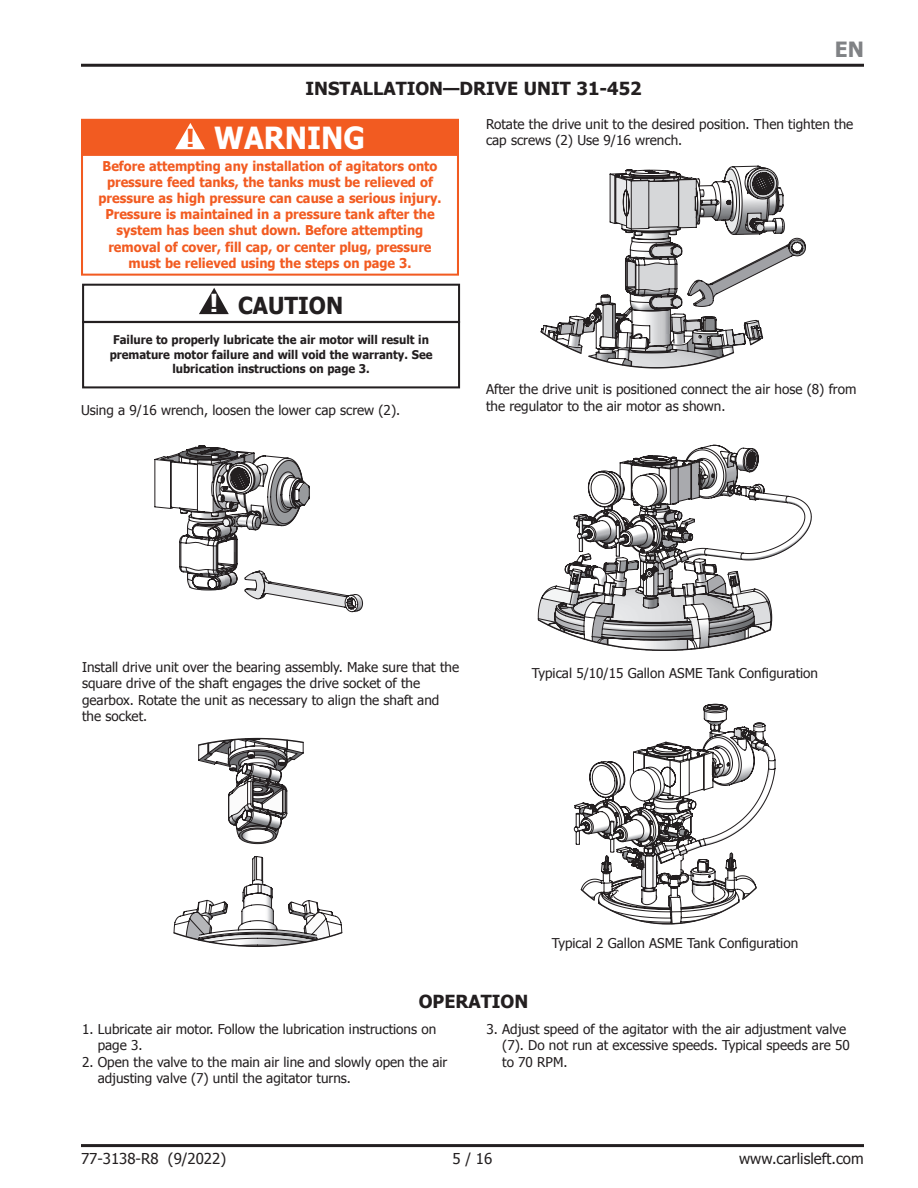
<style>
.page{position:relative;width:918px;height:1188px;background:#fff}
.page>*{position:absolute;margin:0;border:0;box-sizing:border-box;transform-origin:0 0}
.t1{font:700 30.45px "Tahoma";color:#fff;scale:.95 1}
.t2{font:700 23.4px "Tahoma";color:#231f20;scale:.95 1}
.t3{font:700 21px "Tahoma";color:#808285}
.t4{font:700 18px "Tahoma";color:#231f20}
.t5{font:15px "Tahoma";color:#231f20}
.t6{font:13.5px/16.2px "Tahoma";color:#231f20}
.t7{font:700 13.5px/16.2px "Tahoma";color:#f25b21;text-align:center;scale:.95 1}
.t8{font:700 12px/14.4px "Tahoma";color:#231f20;text-align:center;scale:.95 1}
.s1{font-size:24.75px;color:#f25b21}
.s2{font-size:24.75px;color:#fff}
</style>
<div class="page">
<div style="left:81px;top:154px;width:378px;height:122px;border:2px solid #f25b21"></div>
<div style="left:82px;top:120px;width:376px;height:34px;background:#f25b21"></div>
<svg style="left:175px;top:123px;width:30px;height:26px"></svg>
<div style="left:81px;top:119px;width:378px;height:36px;border:2px solid #f25b21"></div>
<div style="left:82px;top:321px;width:378px;height:67px;border:2px solid #231f20"></div>
<svg style="left:199px;top:288px;width:30px;height:26px"></svg>
<div style="left:82px;top:284px;width:378px;height:39px;border:2px solid #231f20"></div>
<svg style="left:541px;top:165px;width:244px;height:164px"></svg>
<svg style="left:540px;top:329px;width:224px;height:40px"></svg>
<svg style="left:687px;top:237px;width:119px;height:70px"></svg>
<svg style="left:154px;top:445px;width:209px;height:168px"></svg>
<svg style="left:173px;top:737px;width:170px;height:210px"></svg>
<svg style="left:537px;top:444px;width:275px;height:178px"></svg>
<svg style="left:537px;top:618px;width:235px;height:33px"></svg>
<svg style="left:573px;top:703px;width:203px;height:183px"></svg>
<svg style="left:580px;top:886px;width:177px;height:39px"></svg>
<hr style="left:81px;top:64px;width:783px;height:3px;background:#231f20">
<hr style="left:81px;top:1144px;width:783px;height:3px;background:#231f20">
<h3 class="t3" style="left:835px;top:36px;width:31px">EN</h3>
<h3 class="t4" style="left:305px;top:77px;width:338px">INSTALLATION—DRIVE UNIT 31-452</h3>
<p class="t6" style="left:486px;top:116px;width:369px">Rotate the drive unit to the desired position. Then tighten the cap screws (2) Use 9/16 wrench.</p>
<h1 class="t1" style="left:186px;top:119px;width:190px"><span class="s1">!</span> WARNING</h1>
<p class="t7" style="left:99px;top:157px;width:362px">Before attempting any installation of agitators onto pressure feed tanks, the tanks must be relieved of pressure as high pressure can cause a serious injury.<br>Pressure is maintained in a pressure tank after the system has been shut down. Before attempting removal of cover, fill cap, or center plug, pressure must be relieved using the steps on page 3.</p>
<h2 class="t2" style="left:210px;top:291px;width:142px"><span class="s2">!</span> CAUTION</h2>
<p class="t8" style="left:110px;top:332px;width:341px">Failure to properly lubricate the air motor will result in premature motor failure and will void the warranty. See lubrication instructions on page 3.</p>
<p class="t6" style="left:81px;top:401px;width:321px">Using a 9/16 wrench, loosen the lower cap screw (2).</p>
<p class="t6" style="left:486px;top:381px;width:372px">After the drive unit is positioned connect the air hose (8) from the regulator to the air motor as shown.</p>
<p class="t6" style="left:82px;top:659px;width:379px">Install drive unit over the bearing assembly. Make sure that the square drive of the shaft engages the drive socket of the gearbox. Rotate the unit as necessary to align the shaft and the socket.</p>
<p class="t6" style="left:532px;top:665px;width:288px">Typical 5/10/15 Gallon ASME Tank Configuration</p>
<p class="t6" style="left:552px;top:935px;width:248px">Typical 2 Gallon ASME Tank Configuration</p>
<h3 class="t4" style="left:419px;top:990px;width:111px">OPERATION</h3>
<p class="t6" style="left:98px;top:1021px;width:340px;text-indent:-16px">1. Lubricate air motor. Follow the lubrication instructions on page 3.</p>
<p class="t6" style="left:98px;top:1053px;width:351px;text-indent:-16px">2. Open the valve to the main air line and slowly open the air adjusting valve (7) until the agitator turns.</p>
<p class="t6" style="left:502px;top:1021px;width:349px;text-indent:-16px">3. Adjust speed of the agitator with the air adjustment valve (7). Do not run at excessive speeds. Typical speeds are 50 to 70 RPM.</p>
<p class="t5" style="left:81px;top:1149px;width:147px">77-3138-R8 (9/2022)</p>
<p class="t5" style="left:453px;top:1149px;width:41px">5 / 16</p>
<p class="t5" style="left:739px;top:1149px;width:126px">www.carlisleft.com</p>
</div>
